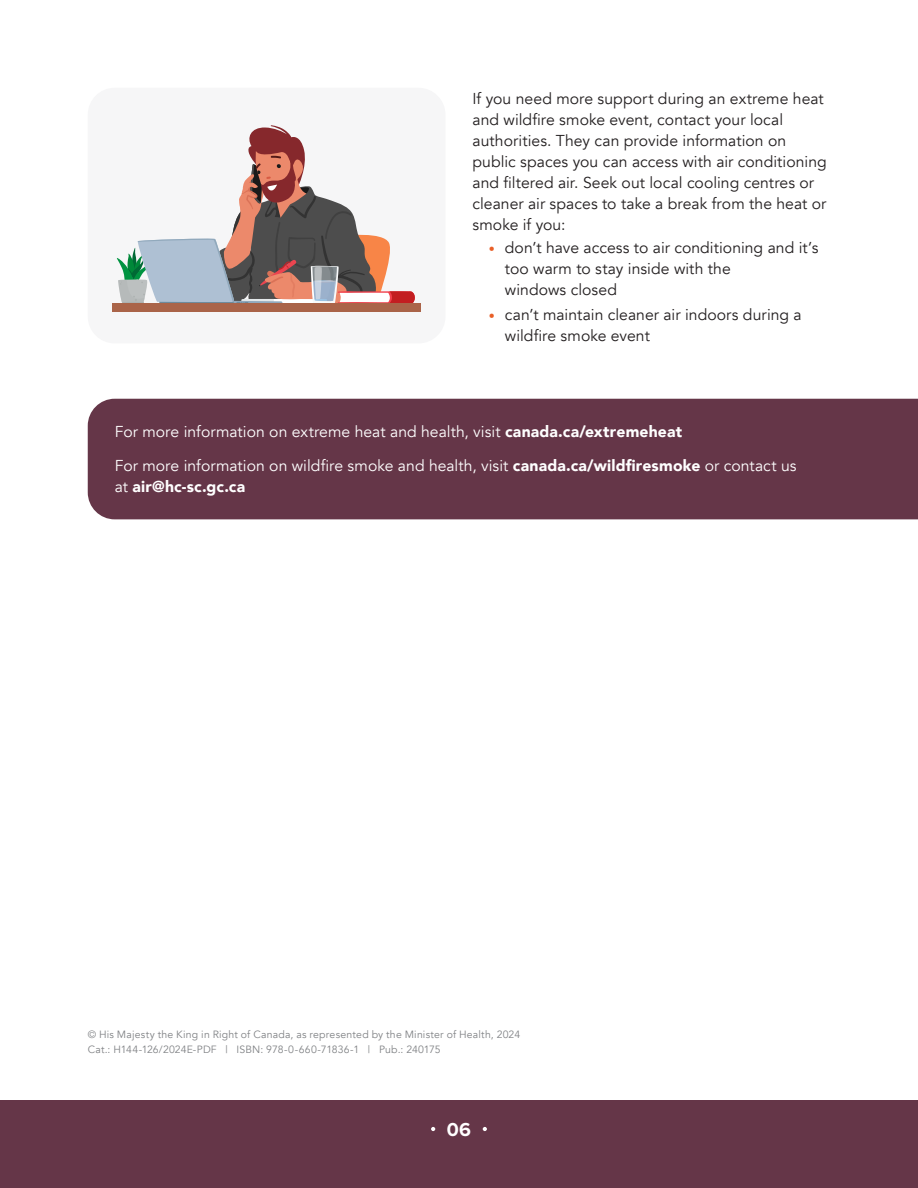
<style>
.page{position:relative;width:918px;height:1188px;background:#fff}
.page>*{position:absolute;margin:0;border:0;box-sizing:border-box;transform-origin:0 0}
.t1{font:700 19.5px "Proxima Nova";color:#fff}
.Body_B4_Bullet{font:15.75px/21px "Avenir";letter-spacing:.005em;color:#231f20}
.Body_-_White{font:15.75px/21px "Avenir";letter-spacing:.005em;color:#fff}
.Publication_Numbers{font:10.5px/15px "Avenir";letter-spacing:.015em;color:#808285}
.s1{font-size:12px;color:#e95f27}
.s2{font-weight:900}
</style>
<div class="page">
<div style="left:0;top:1100px;width:918px;height:88px;background:#653648"></div>
<svg style="left:431px;top:1127px;width:4px;height:4px"></svg>
<svg style="left:483px;top:1127px;width:4px;height:4px"></svg>
<div style="left:88px;top:399px;width:830px;height:120px;background:#653648"></div>
<div style="left:88px;top:88px;width:358px;height:255px;background:#f6f6f7;border-radius:27px"></div>
<svg style="left:117px;top:125px;width:298px;height:179px"></svg>
<div style="left:112px;top:304px;width:309px;height:8px;background:#aa6449"></div>
<p class="Body_B4_Bullet" style="left:472px;top:88px;width:356px">If you need more support during an extreme heat and wildfire smoke event, contact your local authorities. They can provide information on public spaces you can access with air conditioning and filtered air. Seek out local cooling centres or cleaner air spaces to take a break from the heat or smoke if you:</p>
<p class="Body_B4_Bullet" style="left:505px;top:237px;width:315px;text-indent:-16px"><span class="s1">•</span> don’t have access to air conditioning and it’s too warm to stay inside with the<br>windows closed</p>
<p class="Body_B4_Bullet" style="left:505px;top:304px;width:298px;text-indent:-16px"><span class="s1">•</span> can’t maintain cleaner air indoors during a wildfire smoke event</p>
<p class="Body_-_White" style="left:115px;top:421px;width:569px">For more information on extreme heat and health, visit <span class="s2">canada.ca/extremeheat</span></p>
<p class="Body_-_White" style="left:115px;top:456px;width:683px">For more information on wildfire smoke and health, visit <span class="s2">canada.ca/wildfiresmoke</span> or contact us at <span class="s2">air@hc-sc.gc.ca</span></p>
<p class="Publication_Numbers" style="left:88px;top:1027px;width:434px">© His Majesty the King in Right of Canada, as represented by the Minister of Health, 2024<br>Cat.: H144-126/2024E-PDF | ISBN: 978-0-660-71836-1 | Pub.: 240175</p>
<p class="t1" style="left:447px;top:1114px;width:26px">06</p>
</div>
